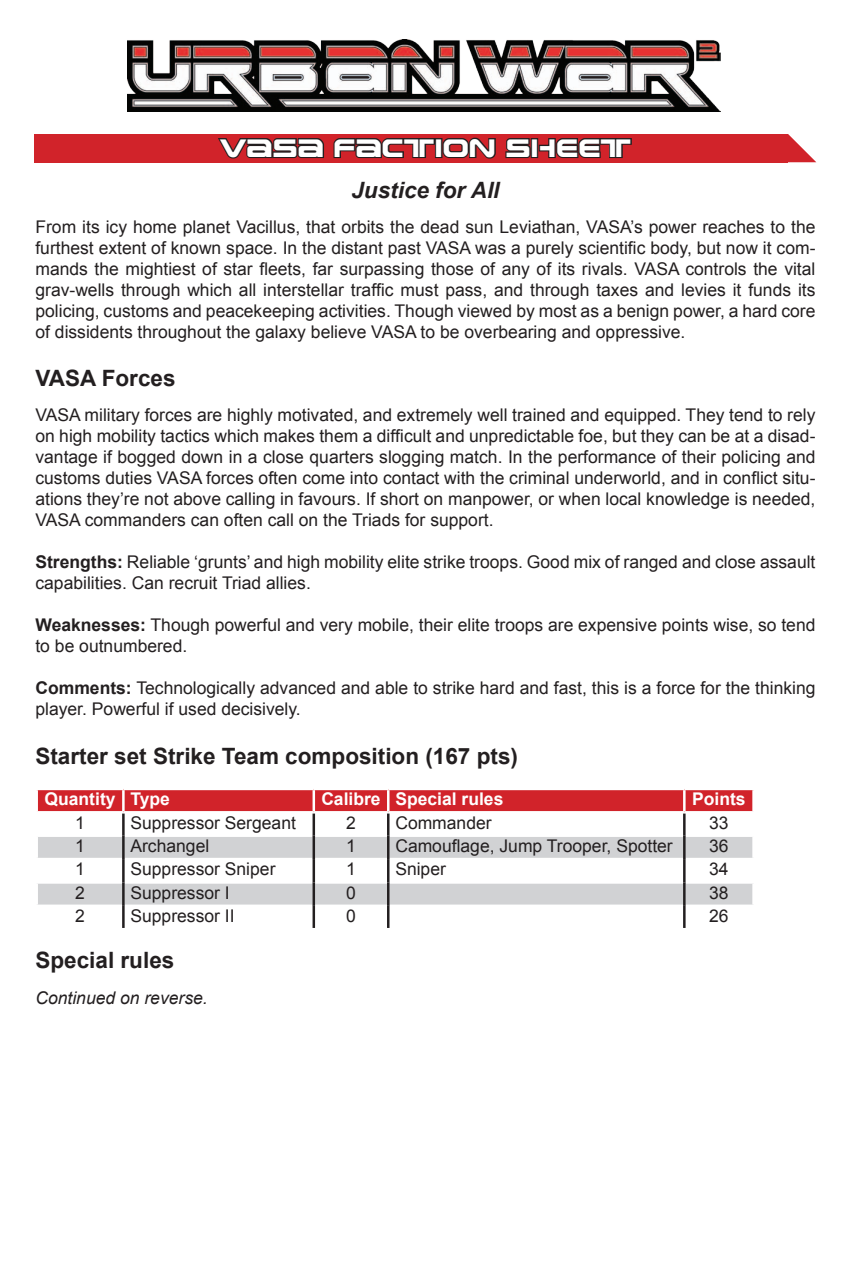
<style>
.page{position:relative;width:851px;height:1276px;background:#fff}
.page>*{position:absolute;margin:0;border:0;box-sizing:border-box;transform-origin:0 0}
.t1{font:25px "Earth Normal";color:#fff}
.Heading_1{font:700 22.5px "Arial";color:#231f20}
.Subtitle{font:italic 700 22.5px "Arial";color:#231f20}
.t2{font:17.5px/21px "Arial";color:#231f20}
.TableHeader{font:700 17.5px "Arial";color:#fff}
.t3{font:italic 17.5px "Arial";color:#231f20}
.s1{font-weight:700}
</style>
<div class="page">
<svg style="left:788px;top:134px;width:28px;height:28px"></svg>
<div style="left:35px;top:134px;width:753px;height:28px;background:#d1232a"></div>
<svg style="left:218px;top:138px;width:106px;height:21px"></svg>
<svg style="left:333px;top:137px;width:163px;height:22px"></svg>
<svg style="left:505px;top:138px;width:127px;height:21px"></svg>
<div style="left:38px;top:790px;width:714px;height:21px;background:#d1232a"></div>
<svg style="left:38px;top:837px;width:714px;height:67px;fill:#d1d2d4"></svg>
<hr style="left:122px;top:790px;width:3px;height:21px;background:#fff">
<hr style="left:312px;top:790px;width:3px;height:21px;background:#fff">
<hr style="left:387px;top:790px;width:2px;height:21px;background:#fff">
<hr style="left:683px;top:790px;width:2px;height:21px;background:#fff">
<hr style="left:35px;top:858px;width:87px;height:2px;background:#fff">
<hr style="left:125px;top:858px;width:187px;height:2px;background:#fff">
<hr style="left:315px;top:858px;width:72px;height:2px;background:#fff">
<hr style="left:389px;top:858px;width:294px;height:2px;background:#fff">
<hr style="left:685px;top:858px;width:69px;height:2px;background:#fff">
<hr style="left:35px;top:881px;width:87px;height:2px;background:#fff">
<hr style="left:125px;top:881px;width:187px;height:2px;background:#fff">
<hr style="left:315px;top:881px;width:72px;height:2px;background:#fff">
<hr style="left:389px;top:881px;width:294px;height:2px;background:#fff">
<hr style="left:685px;top:881px;width:69px;height:2px;background:#fff">
<hr style="left:122px;top:813px;width:3px;height:22px;background:#231f20">
<hr style="left:312px;top:813px;width:3px;height:22px;background:#231f20">
<hr style="left:387px;top:813px;width:2px;height:22px;background:#231f20">
<hr style="left:683px;top:813px;width:2px;height:22px;background:#231f20">
<hr style="left:122px;top:835px;width:3px;height:24px;background:#231f20">
<hr style="left:312px;top:835px;width:3px;height:24px;background:#231f20">
<hr style="left:387px;top:835px;width:2px;height:24px;background:#231f20">
<hr style="left:683px;top:835px;width:2px;height:24px;background:#231f20">
<hr style="left:122px;top:859px;width:3px;height:23px;background:#231f20">
<hr style="left:312px;top:859px;width:3px;height:23px;background:#231f20">
<hr style="left:387px;top:859px;width:2px;height:23px;background:#231f20">
<hr style="left:683px;top:859px;width:2px;height:23px;background:#231f20">
<hr style="left:122px;top:882px;width:3px;height:24px;background:#231f20">
<hr style="left:312px;top:882px;width:3px;height:24px;background:#231f20">
<hr style="left:387px;top:882px;width:2px;height:24px;background:#231f20">
<hr style="left:683px;top:882px;width:2px;height:24px;background:#231f20">
<hr style="left:122px;top:906px;width:3px;height:22px;background:#231f20">
<hr style="left:312px;top:906px;width:3px;height:22px;background:#231f20">
<hr style="left:387px;top:906px;width:2px;height:22px;background:#231f20">
<hr style="left:683px;top:906px;width:2px;height:22px;background:#231f20">
<img style="left:128px;top:40px;width:592px;height:72px">
<p class="t1" style="left:220px;top:130px;width:413px">VASA FACTION SHEET</p>
<p class="Subtitle" style="left:351px;top:175px;width:149px">Justice for All</p>
<p class="t2" style="left:35px;top:217px;width:781px;text-align:justify">From its icy home planet Vacillus, that orbits the dead sun Leviathan, VASA’s power reaches to the furthest extent of known space. In the distant past VASA was a purely scientific body, but now it com&shy;mands the mightiest of star fleets, far surpassing those of any of its rivals. VASA controls the vital grav-wells through which all interstellar traffic must pass, and through taxes and levies it funds its policing, customs and peacekeeping activities. Though viewed by most as a benign power, a hard core of dissidents throughout the galaxy believe VASA to be overbearing and oppressive.</p>
<p class="Heading_1" style="left:35px;top:363px;width:142px">VASA Forces</p>
<p class="t2" style="left:35px;top:405px;width:781px;text-align:justify">VASA military forces are highly motivated, and extremely well trained and equipped. They tend to rely on high mobility tactics which makes them a difficult and unpredictable foe, but they can be at a disad&shy;vantage if bogged down in a close quarters slogging match. In the performance of their policing and customs duties VASA forces often come into contact with the criminal underworld, and in conflict situ&shy;ations they’re not above calling in favours. If short on manpower, or when local knowledge is needed, VASA commanders can often call on the Triads for support.</p>
<p class="t2" style="left:35px;top:552px;width:781px"><span class="s1">Strengths:</span> Reliable ‘grunts’ and high mobility elite strike troops. Good mix of ranged and close assault capabilities. Can recruit Triad allies.</p>
<p class="t2" style="left:35px;top:615px;width:781px"><span class="s1">Weaknesses:</span> Though powerful and very mobile, their elite troops are expensive points wise, so tend to be outnumbered.</p>
<p class="t2" style="left:35px;top:678px;width:781px"><span class="s1">Comments:</span> Technologically advanced and able to strike hard and fast, this is a force for the thinking player. Powerful if used decisively.</p>
<p class="Heading_1" style="left:35px;top:741px;width:484px">Starter set Strike Team composition (167 pts)</p>
<p class="TableHeader" style="left:45px;top:787px;width:72px">Quantity</p>
<p class="TableHeader" style="left:130px;top:787px;width:41px">Type</p>
<p class="TableHeader" style="left:321px;top:787px;width:61px">Calibre</p>
<p class="TableHeader" style="left:395px;top:787px;width:109px">Special rules</p>
<p class="TableHeader" style="left:692px;top:787px;width:55px">Points</p>
<p class="t2" style="left:75px;top:812px;width:11px">1</p>
<p class="t2" style="left:130px;top:812px;width:167px">Suppressor Sergeant</p>
<p class="t2" style="left:346px;top:812px;width:11px">2</p>
<p class="t2" style="left:395px;top:812px;width:98px">Commander</p>
<p class="t2" style="left:709px;top:812px;width:21px">33</p>
<p class="t2" style="left:75px;top:835px;width:11px">1</p>
<p class="t2" style="left:130px;top:835px;width:80px">Archangel</p>
<p class="t2" style="left:346px;top:835px;width:11px">1</p>
<p class="t2" style="left:395px;top:835px;width:279px">Camouflage, Jump Trooper, Spotter</p>
<p class="t2" style="left:709px;top:835px;width:21px">36</p>
<p class="t2" style="left:75px;top:859px;width:11px">1</p>
<p class="t2" style="left:130px;top:859px;width:146px">Suppressor Sniper</p>
<p class="t2" style="left:346px;top:859px;width:11px">1</p>
<p class="t2" style="left:395px;top:859px;width:52px">Sniper</p>
<p class="t2" style="left:709px;top:859px;width:21px">34</p>
<p class="t2" style="left:75px;top:882px;width:11px">2</p>
<p class="t2" style="left:130px;top:882px;width:101px">Suppressor I</p>
<p class="t2" style="left:346px;top:882px;width:11px">0</p>
<p class="t2" style="left:709px;top:882px;width:21px">38</p>
<p class="t2" style="left:75px;top:905px;width:11px">2</p>
<p class="t2" style="left:130px;top:905px;width:106px">Suppressor II</p>
<p class="t2" style="left:346px;top:905px;width:11px">0</p>
<p class="t2" style="left:709px;top:905px;width:21px">26</p>
<p class="Heading_1" style="left:35px;top:945px;width:140px">Special rules</p>
<p class="t3" style="left:35px;top:986px;width:174px">Continued on reverse.</p>
</div>
